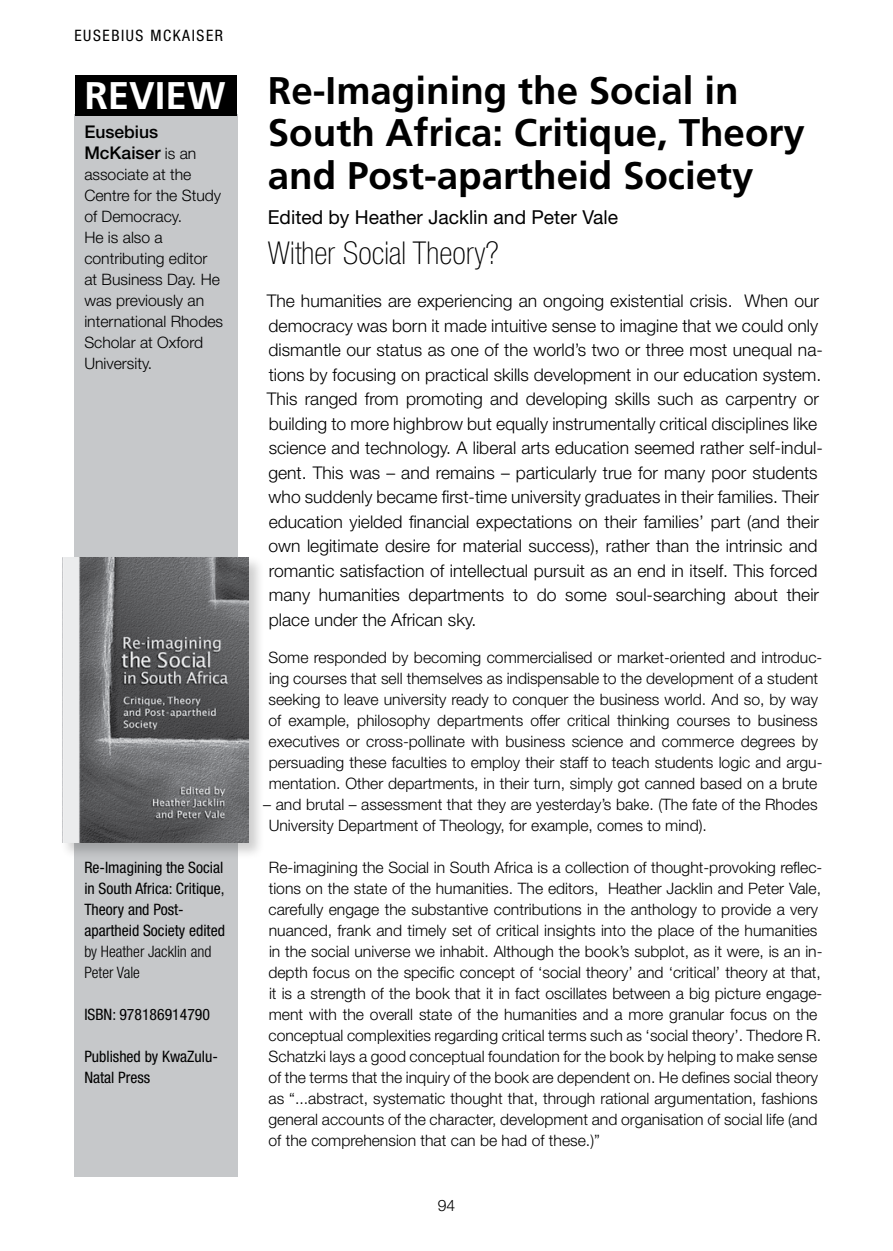
<style>
.page{position:relative;width:893px;height:1251px;background:#fff}
.page>*{position:absolute;margin:0;border:0;box-sizing:border-box;transform-origin:0 0}
.t1{font:700 38.5px/42px "Frutiger";color:#000}
.t2{font:700 38.5px "Frutiger";color:#fff}
.t3{font:100 condensed 31.5px "Helvetica Neue LT Std";letter-spacing:.005em;color:#000}
.t4{font:19.25px "Helvetica Neue LT Std";color:#000}
.t5{font:300 17.5px/24.5px "Helvetica Neue LT Std";color:#000}
.t6{font:500 17.5px/21px "Helvetica Neue LT Std";color:#000}
.t7{font:300 15.75px/21px "Helvetica Neue LT Std";color:#000}
.t8{font:condensed 15.75px/21px "Helvetica Neue LT Std";color:#000}
.t9{font:300 condensed 15.75px/21px "Helvetica Neue LT Std";color:#000}
.t10{font:condensed 15.75px "Helvetica Neue LT Std";letter-spacing:.1em;color:#000}
.s1{font-weight:300;font-size:15.75px}
</style>
<div class="page">
<div style="left:74px;top:114px;width:164px;height:1062px;background:#c6c8ca"></div>
<div style="left:59px;top:554px;width:206px;height:305px;background:#000;opacity:.2"></div>
<img style="left:62px;top:557px;width:187px;height:285px">
<div style="left:75px;top:75px;width:162px;height:41px;background:#000"></div>
<p class="t10" style="left:74px;top:26px;width:150px">eusebius mckaiser</p>
<h1 class="t2" style="left:84px;top:73px;width:143px">Review</h1>
<p class="t6" style="left:84px;top:121px;width:114px">Eusebius<br>McKaiser <span class="s1">is an</span></p>
<p class="t7" style="left:84px;top:163px;width:140px">associate at the<br>Centre for the Study of Democracy.<br>He is also a contributing editor at Business Day. He was previously an international Rhodes<br>Scholar at Oxford<br>University.</p>
<p class="t8" style="left:84px;top:856px;width:142px">Re-Imagining the Social in South Africa: Critique,<br>Theory and Post&shy;apartheid Society edited</p>
<p class="t9" style="left:84px;top:940px;width:129px">by Heather Jacklin and<br>Peter Vale</p>
<p class="t8" style="left:84px;top:1003px;width:8px">ISBN</p>
<p class="t8" style="left:112px;top:1003px;width:99px">: 978186914790</p>
<p class="t8" style="left:84px;top:1045px;width:135px">Published by KwaZulu-<br>Natal Press</p>
<h1 class="t1" style="left:268px;top:70px;width:538px">Re-Imagining the Social in<br>South Africa: Critique, Theory and Post-apartheid Society</h1>
<p class="t4" style="left:268px;top:205px;width:352px">Edited by Heather Jacklin and Peter Vale</p>
<h2 class="t3" style="left:268px;top:235px;width:233px">Wither Social Theory?</h2>
<p class="t5" style="left:267px;top:288px;width:558px">The humanities are experiencing an ongoing existential crisis. When our democracy was born it made intuitive sense to imagine that we could only dismantle our status as one of the world’s two or three most unequal na&shy;tions by focusing on practical skills development in our education system.<br>This ranged from promoting and developing skills such as carpentry or building to more highbrow but equally instrumentally critical disciplines like science and technology. A liberal arts education seemed rather self-indul&shy;gent. This was – and remains – particularly true for many poor students who suddenly became first-time university graduates in their families. Their education yielded financial expectations on their families’ part (and their own legitimate desire for material success), rather than the intrinsic and romantic satisfaction of intellectual pursuit as an end in itself. This forced many humanities departments to do some soul-searching about their place under the African sky.</p>
<p class="t7" style="left:268px;top:646px;width:555px">Some responded by becoming commercialised or market-oriented and introduc&shy;ing courses that sell themselves as indispensable to the development of a student seeking to leave university ready to conquer the business world. And so, by way of example, philosophy departments offer critical thinking courses to business executives or cross-pollinate with business science and commerce degrees by persuading these faculties to employ their staff to teach students logic and argu&shy;mentation. Other departments, in their turn, simply got canned based on a brute</p>
<p class="t7" style="left:269px;top:793px;width:550px;text-indent:-5px">– and brutal – assessment that they are yesterday’s bake. (The fate of the Rhodes<br>University Department of Theology, for example, comes to mind).</p>
<p class="t7" style="left:268px;top:856px;width:556px">Re-imagining the Social in South Africa is a collection of thought-provoking reflec&shy;tions on the state of the humanities. The editors, Heather Jacklin and Peter Vale, carefully engage the substantive contributions in the anthology to provide a very nuanced, frank and timely set of critical insights into the place of the humanities in the social universe we inhabit. Although the book’s subplot, as it were, is an in&shy;depth focus on the specific concept of ‘social theory’ and ‘critical’ theory at that, it is a strength of the book that it in fact oscillates between a big picture engage&shy;ment with the overall state of the humanities and a more granular focus on the conceptual complexities regarding critical terms such as ‘social theory’. Thedore R.<br>Schatzki lays a good conceptual foundation for the book by helping to make sense of the terms that the inquiry of the book are dependent on. He defines social theory as “...abstract, systematic thought that, through rational argumentation, fashions general accounts of the character, development and organisation of social life (and of the comprehension that can be had of these.)”</p>
<p class="t7" style="left:438px;top:1194px;width:19px">94</p>
</div>
